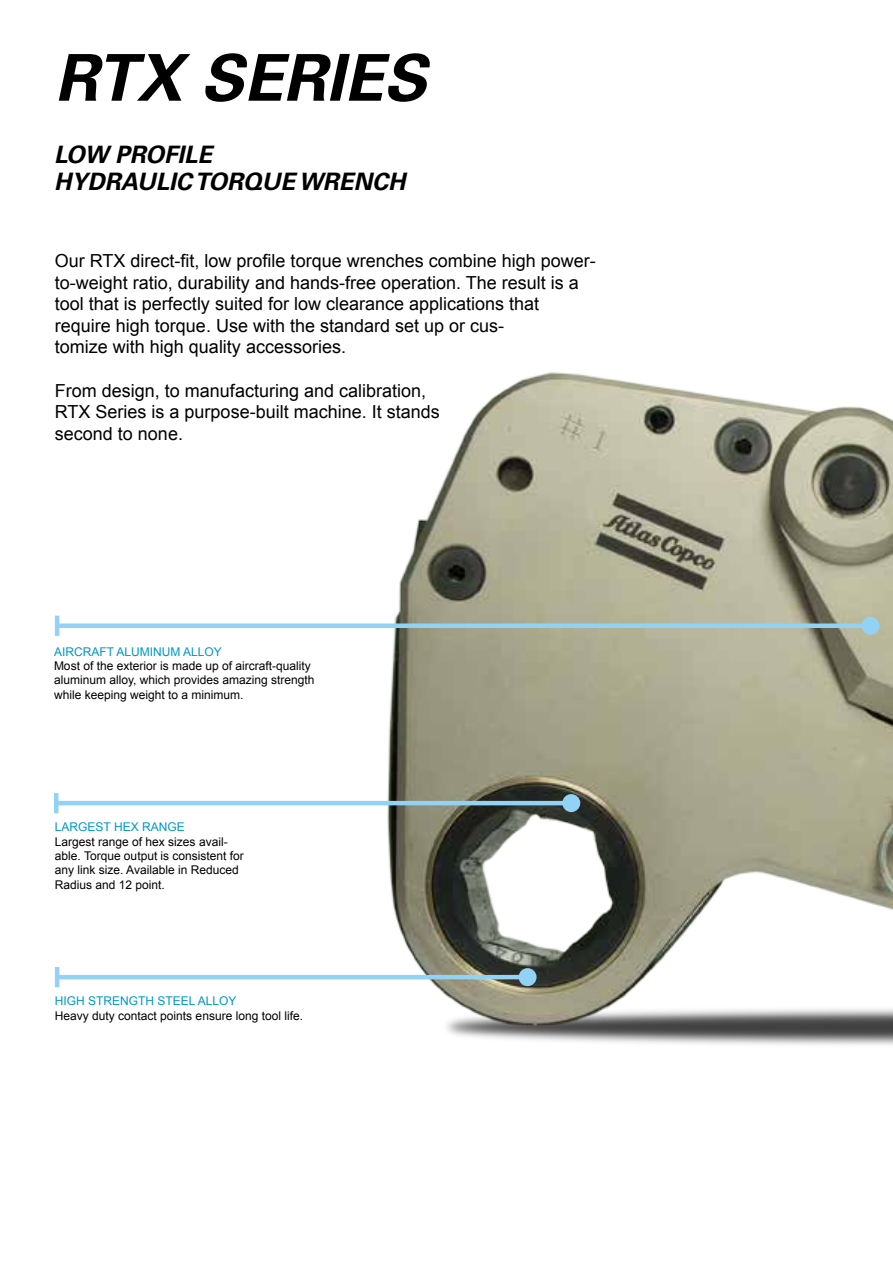
<style>
.page{position:relative;width:893px;height:1263px;background:#fff}
.page>*{position:absolute;margin:0;border:0;box-sizing:border-box;transform-origin:0 0}
.t1{font:italic 700 64.5px "Univers LT Std";color:#000}
.t2{font:italic 700 24px/27px "Univers LT Std";color:#000}
.t3{font:18px/21.6px "Arial";color:#000}
.t4{font:12px/14.4px "Arial";color:#000}
.t5{font:12px "Arial";color:#0097c4}
</style>
<div class="page">
<img style="left:359px;top:372px;width:534px;height:673px">
<hr style="left:56px;top:801px;width:515px;height:4px;background:#92d2f4">
<div style="left:562px;top:794px;width:18px;height:18px;background:#92d2f4;border-radius:50%"></div>
<hr style="left:54px;top:793px;width:4px;height:20px;background:#92d2f4">
<hr style="left:57px;top:975px;width:471px;height:4px;background:#92d2f4">
<div style="left:519px;top:968px;width:18px;height:18px;background:#92d2f4;border-radius:50%"></div>
<hr style="left:55px;top:967px;width:4px;height:20px;background:#92d2f4">
<div style="left:57px;top:623px;width:813px;height:5px;background:#92d2f4"></div>
<div style="left:861px;top:617px;width:18px;height:18px;background:#92d2f4;border-radius:50%"></div>
<hr style="left:55px;top:616px;width:4px;height:20px;background:#92d2f4">
<h1 class="t1" style="left:55px;top:40px;width:373px">RTX SERIES</h1>
<h2 class="t2" style="left:54px;top:141px;width:353px">LOW PROFILE<br>HYDRAULIC TORQUE WRENCH</h2>
<p class="t3" style="left:55px;top:250px;width:542px">Our RTX direct-fit, low profile torque wrenches combine high power&shy;to-weight ratio, durability and hands-free operation. The result is a tool that is perfectly suited for low clearance applications that require high torque. Use with the standard set up or cus-<br>tomize with high quality accessories.</p>
<p class="t3" style="left:55px;top:379px;width:386px">From design, to manufacturing and calibration,<br>RTX Series is a purpose-built machine. It stands second to none.</p>
<p class="t5" style="left:54px;top:643px;width:169px">AIRCRAFT ALUMINUM ALLOY</p>
<p class="t4" style="left:54px;top:658px;width:262px">Most of the exterior is made up of aircraft-quality aluminum alloy, which provides amazing strength while keeping weight to a minimum.</p>
<p class="t5" style="left:55px;top:819px;width:131px">LARGEST HEX RANGE</p>
<p class="t4" style="left:55px;top:834px;width:190px">Largest range of hex sizes avail&shy;able. Torque output is consistent for any link size. Available in Reduced<br>Radius and 12 point.</p>
<p class="t5" style="left:55px;top:993px;width:183px">HIGH STRENGTH STEEL ALLOY</p>
<p class="t4" style="left:55px;top:1008px;width:250px">Heavy duty contact points ensure long tool life.</p>
</div>
